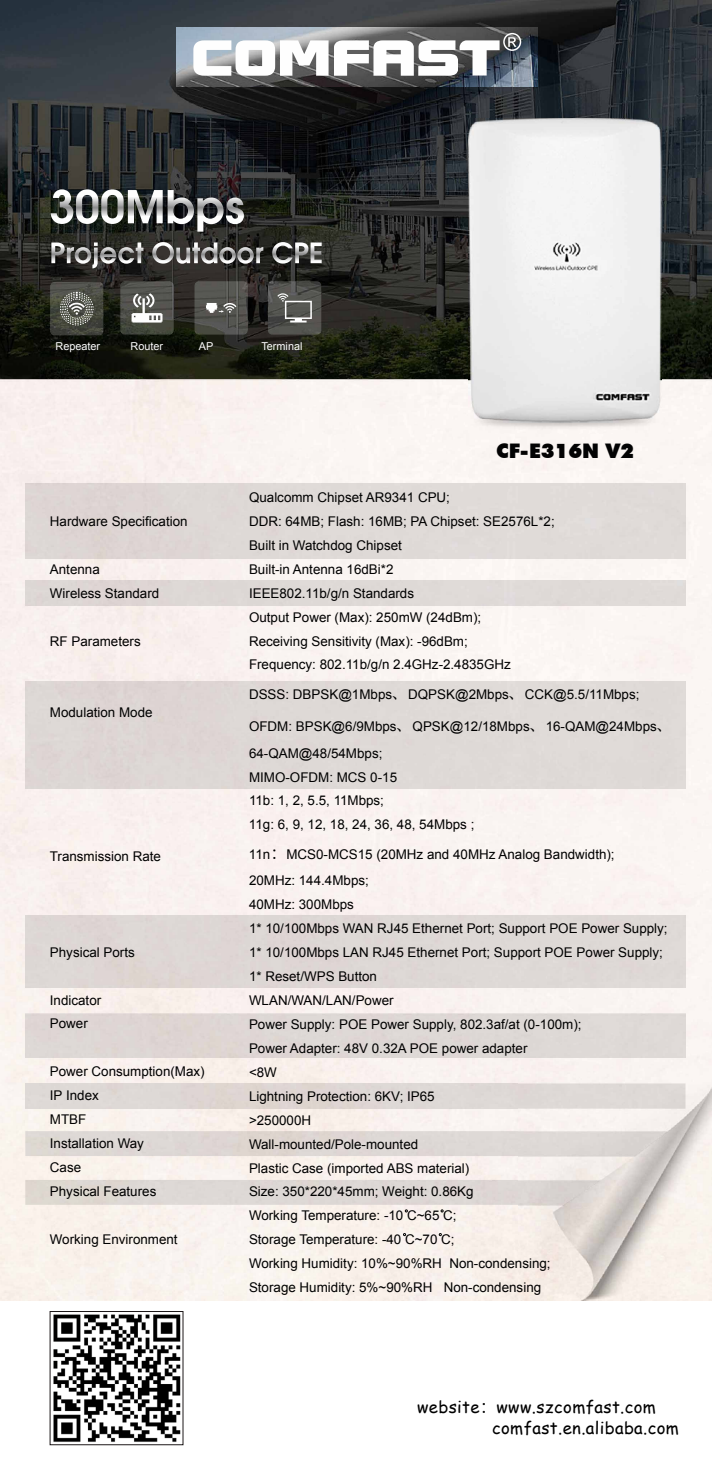
<style>
.page{position:relative;width:712px;height:1460px;background:#fff}
.page>*{position:absolute;margin:0;border:0;box-sizing:border-box;transform-origin:0 0}
.t1{font:900 20.1px "Futura BT";color:#030303}
.t2{font:16.7px/21px "Comic Sans MS";letter-spacing:.02em;color:#000}
.t3{font:13.4px/23.9px "Arial";color:#000}
.t4{font:10.9px "Arial";color:#fefefe}
.s1{font-family:"Adobe Fangsong Std";font-size:16px}
.s2{font-family:"Adobe Fangsong Std"}
</style>
<div class="page">
<img style="left:0;top:0;width:711px;height:1300px">
<img style="left:53px;top:1311px;width:131px;height:133px">
<div style="left:50px;top:1311px;width:133px;height:134px;border:1px solid #1d1819"></div>
<img style="left:176px;top:28px;width:361px;height:59px">
<svg style="left:193px;top:33px;width:328px;height:43px"></svg>
<div style="left:25px;top:483px;width:660px;height:75px;background:#dfd9d6"></div>
<img style="left:120px;top:281px;width:54px;height:54px">
<img style="left:50px;top:282px;width:53px;height:53px">
<img style="left:194px;top:281px;width:54px;height:54px">
<div style="left:25px;top:581px;width:660px;height:25px;background:#ded9d6"></div>
<div style="left:25px;top:682px;width:660px;height:106px;background:#ded9d6"></div>
<div style="left:25px;top:915px;width:660px;height:73px;background:#ded7d5"></div>
<img style="left:465px;top:410px;width:199px;height:23px">
<img style="left:468px;top:119px;width:193px;height:303px">
<div style="left:25px;top:1013px;width:660px;height:45px;background:#ded7d5"></div>
<div style="left:25px;top:1083px;width:493px;height:25px;background:#ded7d5"></div>
<div style="left:25px;top:1131px;width:493px;height:25px;background:#ded7d4"></div>
<div style="left:25px;top:1180px;width:493px;height:25px;background:#ded8d4"></div>
<img style="left:518px;top:1082px;width:193px;height:218px">
<svg style="left:69px;top:303px;width:16px;height:12px"></svg>
<div style="left:60px;top:292px;width:33px;height:33px;border:1px dashed #fefefe;border-radius:50%"></div>
<div style="left:62px;top:294px;width:30px;height:30px;border:1px dashed #fefefe;border-radius:50%"></div>
<div style="left:63px;top:295px;width:27px;height:27px;border:1px dashed #fefefe;border-radius:50%"></div>
<div style="left:65px;top:297px;width:23px;height:23px;border:1px dashed #fefefe;border-radius:50%"></div>
<div style="left:67px;top:299px;width:20px;height:20px;border:1px dashed #fefefe;border-radius:50%"></div>
<svg style="left:131px;top:293px;width:31px;height:30px"></svg>
<svg style="left:206px;top:303px;width:30px;height:10px"></svg>
<img style="left:268px;top:281px;width:53px;height:54px">
<svg style="left:277px;top:293px;width:35px;height:29px"></svg>
<svg style="left:51px;top:189px;width:193px;height:35px"></svg>
<svg style="left:51px;top:242px;width:270px;height:22px;background:#696866"></svg>
<p class="t4" style="left:55px;top:339px;width:46px">Repeater</p>
<p class="t4" style="left:130px;top:339px;width:34px">Router</p>
<p class="t4" style="left:199px;top:339px;width:16px">AP</p>
<p class="t4" style="left:261px;top:339px;width:43px">Terminal</p>
<h1 class="t1" style="left:496px;top:438px;width:139px">CF-E316N V2</h1>
<p class="t3" style="left:50px;top:509px;width:139px">Hardware Specification</p>
<p class="t3" style="left:50px;top:557px;width:111px">Antenna<br>Wireless Standard</p>
<p class="t3" style="left:50px;top:629px;width:92px">RF Parameters</p>
<p class="t3" style="left:50px;top:701px;width:104px">Modulation Mode</p>
<p class="t3" style="left:50px;top:844px;width:113px">Transmission Rate</p>
<p class="t3" style="left:50px;top:940px;width:86px">Physical Ports</p>
<p class="t3" style="left:50px;top:988px;width:53px">Indicator<br>Power</p>
<p class="t3" style="left:50px;top:1060px;width:156px">Power Consumption(Max)<br>IP Index<br>MTBF<br>Installation Way<br>Case<br>Physical Features</p>
<p class="t3" style="left:50px;top:1227px;width:129px">Working Environment</p>
<p class="t3" style="left:249px;top:485px;width:307px">Qualcomm Chipset AR9341 CPU;<br>DDR: 64MB; Flash: 16MB; PA Chipset: SE2576L*2; Built in Watchdog Chipset<br>Built-in Antenna 16dBi*2<br>IEEE802.11b/g/n Standards<br>Output Power (Max): 250mW (24dBm);<br>Receiving Sensitivity (Max): -96dBm;<br>Frequency: 802.11b/g/n 2.4GHz-2.4835GHz</p>
<p class="t3" style="left:249px;top:683px;width:392px">DSSS: DBPSK@1Mbps<span class="s1">、</span>DQPSK@2Mbps<span class="s1">、</span>CCK@5.5/11Mbps;</p>
<p class="t3" style="left:249px;top:714px;width:425px;line-height:26.3px">OFDM: BPSK@6/9Mbps<span class="s1">、</span>QPSK@12/18Mbps<span class="s1">、</span>16-QAM@24Mbps<span class="s1">、<br></span>64-QAM@48/54Mbps;</p>
<p class="t3" style="left:249px;top:765px;width:227px">MIMO-OFDM: MCS 0-15<br>11b: 1, 2, 5.5, 11Mbps;<br>11g: 6, 9, 12, 18, 24, 36, 48, 54Mbps ;</p>
<p class="t3" style="left:249px;top:841px;width:367px;line-height:26.3px">11n<span class="s1">：</span>MCS0-MCS15 (20MHz and 40MHz Analog Bandwidth);<br>20MHz: 144.4Mbps;</p>
<p class="t3" style="left:249px;top:893px;width:420px">40MHz: 300Mbps<br>1* 10/100Mbps WAN RJ45 Ethernet Port; Support POE Power Supply; 1* 10/100Mbps LAN RJ45 Ethernet Port; Support POE Power Supply; 1* Reset/WPS Button<br>WLAN/WAN/LAN/Power<br>Power Supply: POE Power Supply, 802.3af/at (0-100m);<br>Power Adapter: 48V 0.32A POE power adapter<br>&lt;8W<br>Lightning Protection: 6KV; IP65<br>&gt;250000H<br>Wall-mounted/Pole-mounted<br>Plastic Case (imported ABS material)<br>Size: 350*220*45mm; Weight: 0.86Kg<br>Working Temperature: -10 C~65 C;<br>Storage Temperature: -40 C~70 C;<br>Working Humidity: 10%~90%RH Non-condensing;<br>Storage Humidity: 5%~90%RH Non-condensing</p>
<p class="t2" style="left:492px;top:1396px;width:188px;text-indent:-75px">website<span class="s2">：</span>www.szcomfast.com comfast.en.alibaba.com</p>
</div>
